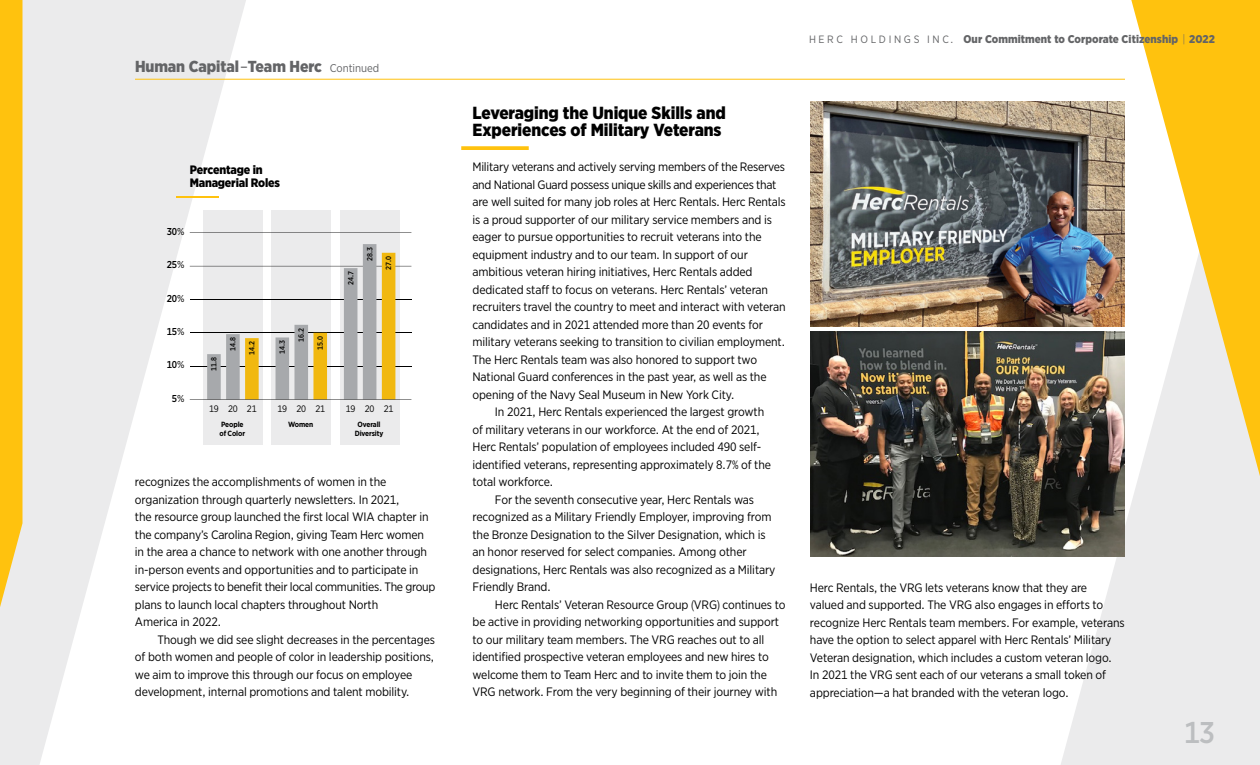
<style>
.page{position:relative;width:1260px;height:765px;background:#fff}
.page>*{position:absolute;margin:0;border:0;box-sizing:border-box;transform-origin:0 0}
.t1{font:500 30px "Gotham Narrow";color:#bcbec0}
.t2{font:900 17.5px/17.5px "Gotham Narrow";letter-spacing:-.005em;color:#000}
.t3{font:900 16px "Gotham Narrow";letter-spacing:-.005em;color:#636466}
.t4{font:12.25px/17.5px "Gotham Narrow";letter-spacing:-.01em;color:#000}
.t5{font:900 12.25px/13.8px "Gotham Narrow";letter-spacing:-.015em;color:#000}
.t6{font:900 11.25px "Gotham Narrow";letter-spacing:.005em;color:#636466}
.t7{font:500 10px "Gotham Narrow";letter-spacing:-.015em;color:#000}
.t8{font:9.38px "Gotham Narrow";letter-spacing:-.015em;color:#000}
.t9{font:500 7.5px "Gotham Narrow";color:#000}
.t10{font:700 7.5px/8.8px "Gotham Narrow";letter-spacing:-.015em;color:#000}
.s1{font-weight:400}
.s2{font-weight:400;font-size:11.25px}
.s3{font-family:"Helvetica Neue";font-weight:300}
.s4{font-weight:400;font-size:10.62px}
.s5{font-weight:300}
</style>
<div class="page">
<svg style="left:1058px;top:78px;width:202px;height:687px;fill:#ebebec"></svg>
<svg style="left:0;top:0;width:246px;height:765px;fill:#ebebec"></svg>
<hr style="left:135px;top:79px;width:990px;height:1px;background:#ffc20e">
<svg style="left:1131px;top:0;width:129px;height:476px"></svg>
<svg style="left:0;top:0;width:22px;height:607px;background:#fdc41c"></svg>
<div style="left:340px;top:211px;width:59px;height:234px;background:#ebebec"></div>
<div style="left:272px;top:211px;width:59px;height:234px;background:#ebebec"></div>
<div style="left:203px;top:211px;width:59px;height:234px;background:#ebebec"></div>
<hr style="left:190px;top:233px;width:221px;height:1px;background:#000">
<hr style="left:190px;top:266px;width:221px;height:1px;background:#000">
<hr style="left:190px;top:333px;width:221px;height:1px;background:#000">
<hr style="left:190px;top:366px;width:221px;height:1px;background:#000">
<hr style="left:190px;top:299px;width:221px;height:1px;background:#000">
<div style="left:207px;top:354px;width:14px;height:46px;background:#a7a9ac"></div>
<div style="left:226px;top:334px;width:14px;height:66px;background:#a7a9ac"></div>
<div style="left:245px;top:338px;width:14px;height:62px;background:#f1b80f"></div>
<hr style="left:176px;top:197px;width:43px;height:1px;background:#ffc20e">
<div style="left:344px;top:268px;width:13px;height:131px;background:#a7a9ac"></div>
<div style="left:363px;top:244px;width:13px;height:156px;background:#a7a9ac"></div>
<div style="left:382px;top:253px;width:13px;height:147px;background:#f1b80f"></div>
<div style="left:276px;top:337px;width:13px;height:63px;background:#a7a9ac"></div>
<div style="left:295px;top:325px;width:13px;height:75px;background:#a7a9ac"></div>
<div style="left:313px;top:333px;width:14px;height:67px;background:#f1b80f"></div>
<hr style="left:190px;top:399px;width:221px;height:1px;background:#000">
<img style="left:810px;top:101px;width:315px;height:225px">
<img style="left:810px;top:331px;width:315px;height:226px">
<svg style="left:461px;top:146px;width:68px;height:4px"></svg>
<h3 class="t3" style="left:135px;top:55px;width:246px">Human Capital <span class="s1">–</span>Team Herc <span class="s2">Continued</span></h3>
<p class="t5" style="left:190px;top:162px;width:92px">Percentage in<br>Managerial Roles</p>
<p class="t7" style="left:167px;top:225px;width:19px">30<span class="s1">%</span></p>
<p class="t7" style="left:167px;top:259px;width:19px">25<span class="s1">%</span></p>
<p class="t7" style="left:167px;top:292px;width:19px">20<span class="s1">%</span></p>
<p class="t7" style="left:167px;top:325px;width:19px">15<span class="s1">%</span></p>
<p class="t7" style="left:167px;top:359px;width:19px">10<span class="s1">%</span></p>
<p class="t7" style="left:172px;top:392px;width:14px">5<span class="s1">%</span></p>
<p class="t9" style="left:365px;top:261px;width:15px;rotate:-90deg">28.3</p>
<p class="t9" style="left:384px;top:270px;width:15px;rotate:-90deg">27.0</p>
<p class="t9" style="left:346px;top:285px;width:15px;rotate:-90deg">24.7</p>
<p class="t9" style="left:228px;top:351px;width:15px;rotate:-90deg">14.8</p>
<p class="t9" style="left:247px;top:355px;width:15px;rotate:-90deg">14.2</p>
<p class="t9" style="left:278px;top:354px;width:15px;rotate:-90deg">14.3</p>
<p class="t9" style="left:297px;top:342px;width:15px;rotate:-90deg">16.2</p>
<p class="t9" style="left:316px;top:350px;width:15px;rotate:-90deg">15.0</p>
<p class="t9" style="left:209px;top:371px;width:15px;rotate:-90deg">11.8</p>
<p class="t8" style="left:209px;top:403px;width:30px">19 20</p>
<p class="t8" style="left:247px;top:403px;width:11px">21</p>
<p class="t8" style="left:277px;top:403px;width:30px">19 20</p>
<p class="t8" style="left:315px;top:403px;width:11px">21</p>
<p class="t8" style="left:346px;top:403px;width:30px">19 20</p>
<p class="t8" style="left:384px;top:403px;width:11px">21</p>
<p class="t10" style="left:219px;top:420px;width:27px">People of Color</p>
<p class="t10" style="left:288px;top:420px;width:27px">Women</p>
<p class="t10" style="left:355px;top:420px;width:30px;text-align:center">Overall<br>Diversity</p>
<p class="t4" style="left:135px;top:473px;width:302px">recognizes the accomplishments of women in the organization through quarterly newsletters. In 2021,<br>the resource group launched the first local WIA chapter in the company’s Carolina Region, giving Team Herc women in the area a chance to network with one another through in-person events and opportunities and to participate in service projects to benefit their local communities. The group plans to launch local chapters throughout North<br>America in 2022.</p>
<p class="t4" style="left:135px;top:631px;width:302px;text-indent:22px">Though we did see slight decreases in the percentages of both women and people of color in leadership positions, we aim to improve this through our focus on employee development, internal promotions and talent mobility.</p>
<h2 class="t2" style="left:472px;top:104px;width:255px">Leveraging the Unique Skills and<br>Experiences of Military Veterans</h2>
<p class="t4" style="left:472px;top:158px;width:314px">Military veterans and actively serving members of the Reserves</p>
<p class="t4" style="left:472px;top:175px;width:305px">and National Guard possess unique skills and experiences that</p>
<p class="t4" style="left:472px;top:193px;width:315px">are well suited for many job roles at Herc Rentals. Herc Rentals</p>
<p class="t4" style="left:472px;top:210px;width:301px">is a proud supporter of our military service members and is</p>
<p class="t4" style="left:472px;top:228px;width:291px">eager to pursue opportunities to recruit veterans into the</p>
<p class="t4" style="left:472px;top:245px;width:277px">equipment industry and to our team. In support of our</p>
<p class="t4" style="left:472px;top:263px;width:282px">ambitious veteran hiring initiatives, Herc Rentals added</p>
<p class="t4" style="left:472px;top:280px;width:297px">dedicated staff to focus on veterans. Herc Rentals’ veteran</p>
<p class="t4" style="left:472px;top:298px;width:315px">recruiters travel the country to meet and interact with veteran</p>
<p class="t4" style="left:472px;top:315px;width:292px">candidates and in 2021 attended more than 20 events for</p>
<p class="t4" style="left:472px;top:333px;width:314px">military veterans seeking to transition to civilian employment.</p>
<p class="t4" style="left:472px;top:350px;width:286px">The Herc Rentals team was also honored to support two</p>
<p class="t4" style="left:472px;top:368px;width:296px">National Guard conferences in the past year, as well as the</p>
<p class="t4" style="left:472px;top:385px;width:263px">opening of the Navy Seal Museum in New York City.</p>
<p class="t4" style="left:495px;top:403px;width:271px">In 2021, Herc Rentals experienced the largest growth</p>
<p class="t4" style="left:473px;top:420px;width:289px">of military veterans in our workforce. At the end of 2021,</p>
<p class="t4" style="left:473px;top:438px;width:290px">Herc Rentals’ population of employees included 490 self-</p>
<p class="t4" style="left:473px;top:455px;width:300px">identified veterans, representing approximately 8.7% of the</p>
<p class="t4" style="left:473px;top:473px;width:82px">total workforce.</p>
<p class="t4" style="left:495px;top:490px;width:261px">For the seventh consecutive year, Herc Rentals was</p>
<p class="t4" style="left:473px;top:508px;width:301px">recognized as a Military Friendly Employer, improving from</p>
<p class="t4" style="left:473px;top:525px;width:295px">the Bronze Designation to the Silver Designation, which is</p>
<p class="t4" style="left:473px;top:543px;width:276px">an honor reserved for select companies. Among other</p>
<p class="t4" style="left:473px;top:560px;width:305px">designations, Herc Rentals was also recognized as a Military</p>
<p class="t4" style="left:473px;top:578px;width:80px">Friendly Brand.</p>
<p class="t4" style="left:495px;top:595px;width:292px">Herc Rentals’ Veteran Resource Group <span class="s3">(</span>VRG<span class="s3">)</span> continues to</p>
<p class="t4" style="left:473px;top:613px;width:308px">be active in providing networking opportunities and support</p>
<p class="t4" style="left:473px;top:630px;width:293px">to our military team members. The VRG reaches out to all</p>
<p class="t4" style="left:473px;top:648px;width:298px">identified prospective veteran employees and new hires to</p>
<p class="t4" style="left:473px;top:665px;width:296px">welcome them to Team Herc and to invite them to join the</p>
<p class="t4" style="left:473px;top:683px;width:306px">VRG network. From the very beginning of their journey with</p>
<p class="t6" style="left:809px;top:31px;width:407px"><span class="s4">H E R C H O L D I N G S I N C.</span> Our Commitment to Corporate Citizenship <span class="s5">|</span> 2022</p>
<p class="t4" style="left:810px;top:578px;width:316px">Herc Rentals, the VRG lets veterans know that they are<br>valued and supported. The VRG also engages in efforts to recognize Herc Rentals team members. For example, veterans have the option to select apparel with Herc Rentals’ Military Veteran designation, which includes a custom veteran logo.<br>In 2021 the VRG sent each of our veterans a small token of appreciation—a hat branded with the veteran logo.</p>
<h1 class="t1" style="left:1184px;top:713px;width:32px">13</h1>
</div>
